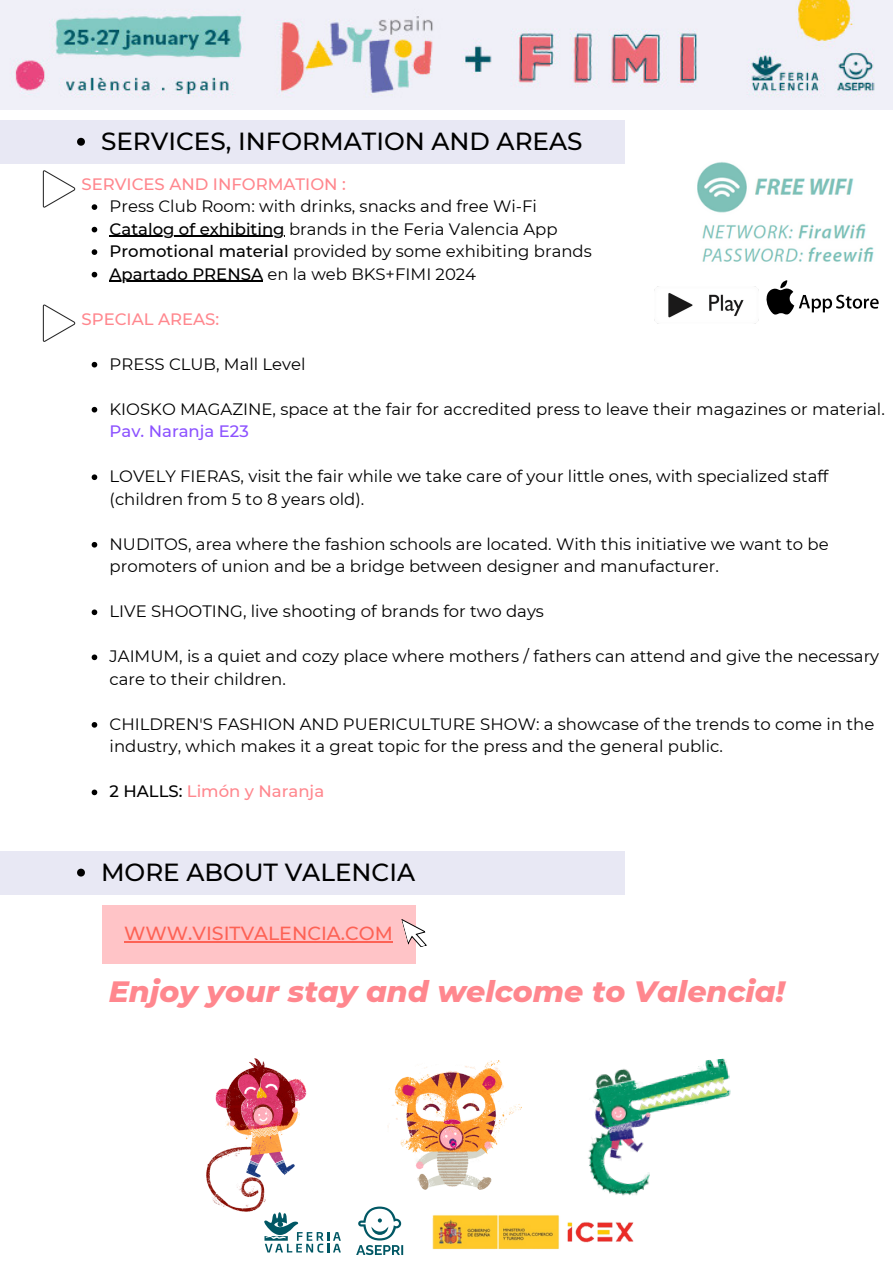
<style>
.page{position:relative;width:893px;height:1264px;background:#fff}
.page>*{position:absolute;margin:0;border:0;box-sizing:border-box;transform-origin:0 0}
.t1{font:italic 800 30px "Montserrat";color:#ff878e}
.t2{font:500 24.75px "Montserrat";color:#000}
.t3{font:500 18.9px "Montserrat";color:#fd6255}
.t4{font:16.5px/22.5px "Montserrat";color:#000}
.t5{font:500 16.5px "Montserrat";color:#ff878e}
.s1{font-weight:500}
.s2{font-weight:500;color:#8c52ff}
.s3{color:#000}
</style>
<div class="page">
<div style="left:0;top:120px;width:624px;height:44px;background:#e8e8f4"></div>
<svg style="left:43px;top:170px;width:32px;height:37px"></svg>
<svg style="left:92px;top:204px;width:5px;height:6px"></svg>
<svg style="left:92px;top:227px;width:5px;height:5px"></svg>
<hr style="left:110px;top:236px;width:174px;height:1px;background:#000">
<svg style="left:92px;top:249px;width:5px;height:6px"></svg>
<svg style="left:92px;top:272px;width:5px;height:5px"></svg>
<hr style="left:110px;top:281px;width:153px;height:1px;background:#000">
<svg style="left:92px;top:362px;width:5px;height:5px"></svg>
<svg style="left:92px;top:407px;width:5px;height:5px"></svg>
<svg style="left:92px;top:474px;width:5px;height:6px"></svg>
<svg style="left:92px;top:542px;width:5px;height:5px"></svg>
<svg style="left:92px;top:609px;width:5px;height:6px"></svg>
<svg style="left:92px;top:654px;width:5px;height:6px"></svg>
<svg style="left:92px;top:722px;width:5px;height:5px"></svg>
<svg style="left:92px;top:789px;width:5px;height:6px"></svg>
<svg style="left:43px;top:304px;width:32px;height:37px"></svg>
<img style="left:654px;top:286px;width:102px;height:35px">
<svg style="left:766px;top:280px;width:112px;height:35px"></svg>
<div style="left:0;top:851px;width:624px;height:44px;background:#e8e8f4"></div>
<div style="left:102px;top:905px;width:313px;height:58px;background:#ffc4c7"></div>
<svg style="left:401px;top:913px;width:26px;height:37px"></svg>
<img style="left:697px;top:162px;width:177px;height:100px">
<img style="left:588px;top:1058px;width:143px;height:138px">
<img style="left:387px;top:1060px;width:134px;height:129px">
<img style="left:206px;top:1058px;width:101px;height:153px">
<img style="left:0;top:0;width:892px;height:110px">
<svg style="left:77px;top:138px;width:8px;height:8px"></svg>
<svg style="left:77px;top:868px;width:8px;height:8px"></svg>
<hr style="left:124px;top:941px;width:269px;height:1px;background:#fd6255">
<svg style="left:264px;top:1212px;width:77px;height:40px"></svg>
<svg style="left:356px;top:1206px;width:47px;height:48px"></svg>
<img style="left:432px;top:1215px;width:202px;height:35px">
<p class="t2" style="left:101px;top:126px;width:483px">SERVICES, INFORMATION AND AREAS</p>
<p class="t5" style="left:81px;top:174px;width:266px">SERVICES AND INFORMATION :</p>
<p class="t4" style="left:110px;top:195px;width:429px">Press Club Room: with drinks, snacks and free Wi-Fi</p>
<p class="t4" style="left:110px;top:217px;width:449px"><span class="s1">Catalog of exhibiting</span> brands in the Feria Valencia App</p>
<p class="t4" style="left:110px;top:240px;width:483px"><span class="s1">Promotional material</span> provided by some exhibiting brands</p>
<p class="t4" style="left:110px;top:262px;width:368px"><span class="s1">Apartado PRENSA</span> en la web BKS+FIMI 2024</p>
<p class="t5" style="left:81px;top:309px;width:139px">SPECIAL AREAS:</p>
<p class="t4" style="left:110px;top:352px;width:197px">PRESS CLUB, Mall Level</p>
<p class="t4" style="left:110px;top:397px;width:776px">KIOSKO MAGAZINE, space at the fair for accredited press to leave their magazines or material.<br><span class="s2">Pav. Naranja E23</span></p>
<p class="t4" style="left:110px;top:465px;width:720px">LOVELY FIERAS, visit the fair while we take care of your little ones, with specialized staff (children from 5 to 8 years old).</p>
<p class="t4" style="left:110px;top:532px;width:720px">NUDITOS, area where the fashion schools are located. With this initiative we want to be promoters of union and be a bridge between designer and manufacturer.</p>
<p class="t4" style="left:110px;top:600px;width:436px">LIVE SHOOTING, live shooting of brands for two days</p>
<p class="t4" style="left:110px;top:645px;width:771px">JAIMUM, is a quiet and cozy place where mothers / fathers can attend and give the necessary care to their children.</p>
<p class="t4" style="left:110px;top:712px;width:766px">CHILDREN'S FASHION AND PUERICULTURE SHOW: a showcase of the trends to come in the industry, which makes it a great topic for the press and the general public.</p>
<p class="t5" style="left:110px;top:781px;width:216px"><span class="s3">2 HALLS:</span> Limón y Naranja</p>
<p class="t2" style="left:101px;top:857px;width:315px">MORE ABOUT VALENCIA</p>
<p class="t3" style="left:124px;top:921px;width:270px">WWW.VISITVALENCIA.COM</p>
<p class="t1" style="left:109px;top:973px;width:677px">Enjoy your stay and welcome to Valencia!</p>
</div>
